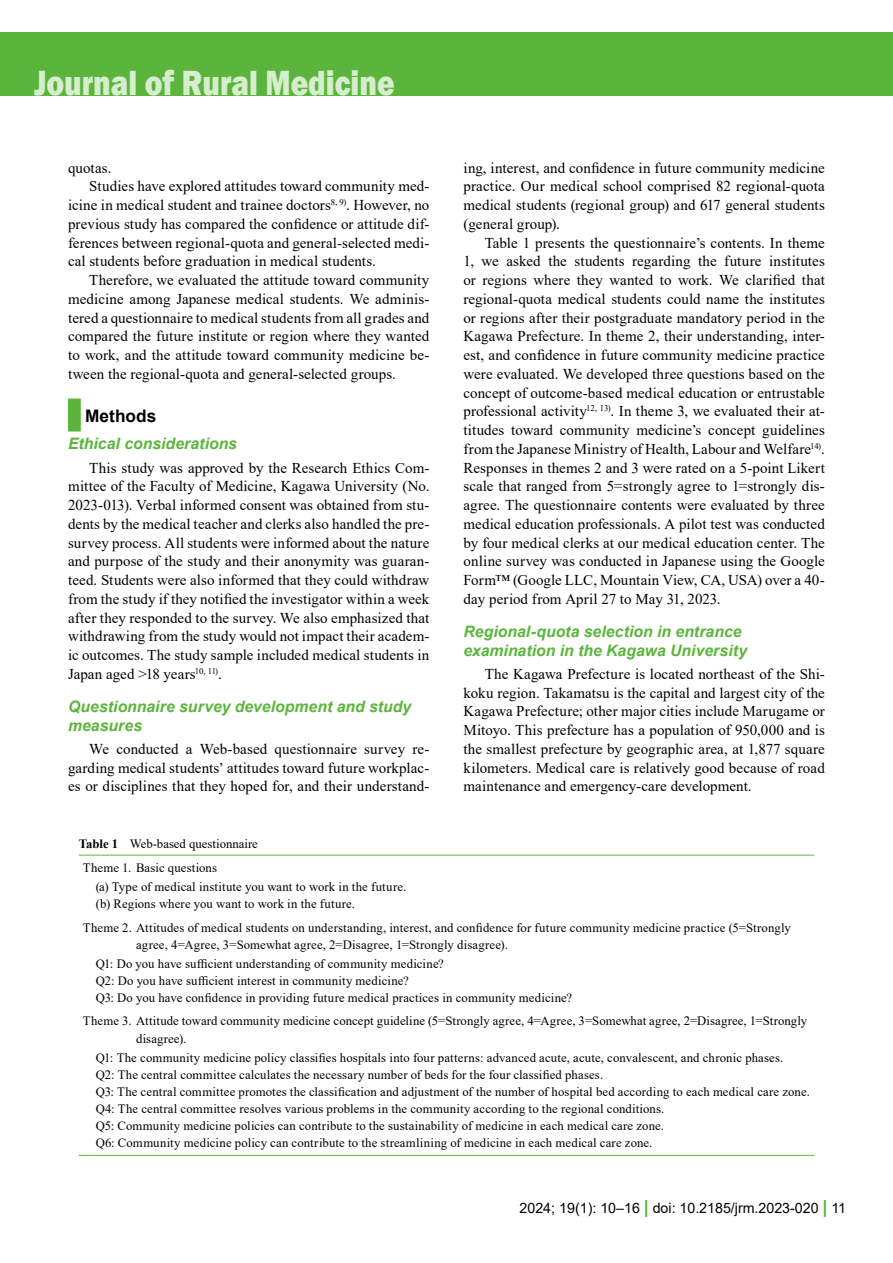
<style>
.page{position:relative;width:893px;height:1263px;background:#fff}
.page>*{position:absolute;margin:0;border:0;box-sizing:border-box;transform-origin:0 0}
.t1{font:800 36px "Franklin Gothic";color:#d6edce;scale:.83 1}
.t2{font:700 17.25px "Arial";letter-spacing:.005em;color:#000}
.t3{font:italic 700 15.75px/18.8px "Arial";color:#5bb53c}
.t4{font:15px/18.8px "Times New Roman";letter-spacing:.005em;color:#000;text-align:justify}
.t5{font:14.25px "Arial";color:#000}
.t6{font:12.75px/17px "Times New Roman";letter-spacing:.01em;color:#000}
.s1{font-weight:700}
.s2{font-weight:700;font-size:18px;color:#5bb53c}
</style>
<div class="page">
<div style="left:0;top:32px;width:893px;height:64px;background:#5bb53c"></div>
<div style="left:68px;top:398px;width:13px;height:33px;background:#5bb53c"></div>
<svg style="left:79px;top:1155px;width:12px;height:1px"></svg>
<hr style="left:91px;top:1155px;width:723px;height:1px;background:#5bb53c">
<svg style="left:79px;top:855px;width:12px;height:1px"></svg>
<hr style="left:91px;top:855px;width:723px;height:1px;background:#5bb53c">
<h1 class="t1" style="left:34px;top:59px;width:436px">Journal of Rural Medicine</h1>
<p class="t4" style="left:68px;top:158px;width:45px">quotas.</p>
<p class="t4" style="left:89px;top:176px;width:342px">Studies have explored attitudes toward community med-</p>
<p class="t4" style="left:68px;top:195px;width:363px">icine in medical student and trainee doctors<sup>8,</sup> <sup>9)</sup>. However, no</p>
<p class="t4" style="left:68px;top:214px;width:363px">previous study has compared the confidence or attitude dif-</p>
<p class="t4" style="left:68px;top:233px;width:363px">ferences between regional-quota and general-selected medi-</p>
<p class="t4" style="left:68px;top:251px;width:309px">cal students before graduation in medical students.</p>
<p class="t4" style="left:89px;top:270px;width:342px">Therefore, we evaluated the attitude toward community</p>
<p class="t4" style="left:68px;top:289px;width:363px">medicine among Japanese medical students. We adminis-</p>
<p class="t4" style="left:68px;top:308px;width:363px">tered a questionnaire to medical students from all grades and</p>
<p class="t4" style="left:68px;top:326px;width:363px">compared the future institute or region where they wanted</p>
<p class="t4" style="left:68px;top:345px;width:363px">to work, and the attitude toward community medicine be-</p>
<p class="t4" style="left:68px;top:364px;width:329px">tween the regional-quota and general-selected groups.</p>
<p class="t2" style="left:85px;top:403px;width:73px">Methods</p>
<p class="t3" style="left:68px;top:435px;width:171px">Ethical considerations</p>
<p class="t4" style="left:68px;top:458px;width:363px;text-indent:21px">This study was approved by the Research Ethics Com&shy;mittee of the Faculty of Medicine, Kagawa University (No.<br>2023-013). Verbal informed consent was obtained from stu&shy;dents by the medical teacher and clerks also handled the pre&shy;survey process. All students were informed about the nature and purpose of the study and their anonymity was guaran&shy;teed. Students were also informed that they could withdraw from the study if they notified the investigator within a week after they responded to the survey. We also emphasized that withdrawing from the study would not impact their academ&shy;ic outcomes. The study sample included medical students in Japan aged &gt;18 years<sup>10,</sup> <sup>11)</sup>.</p>
<p class="t3" style="left:68px;top:697px;width:345px">Questionnaire survey development and study measures</p>
<p class="t4" style="left:68px;top:739px;width:363px;text-indent:21px">We conducted a Web-based questionnaire survey re&shy;garding medical students’ attitudes toward future workplac&shy;es or disciplines that they hoped for, and their understand-</p>
<p class="t4" style="left:463px;top:158px;width:363px">ing, interest, and confidence in future community medicine practice. Our medical school comprised 82 regional-quota medical students (regional group) and 617 general students (general group).</p>
<p class="t4" style="left:463px;top:233px;width:363px;text-indent:21px">Table 1 presents the questionnaire’s contents. In theme 1, we asked the students regarding the future institutes or regions where they wanted to work. We clarified that regional-quota medical students could name the institutes or regions after their postgraduate mandatory period in the Kagawa Prefecture. In theme 2, their understanding, inter&shy;est, and confidence in future community medicine practice were evaluated. We developed three questions based on the concept of outcome-based medical education or entrustable professional activity<sup>12,</sup> <sup>13)</sup>. In theme 3, we evaluated their at&shy;titudes toward community medicine’s concept guidelines from the Japanese Ministry of Health, Labour and Welfare<sup>14)</sup>.<br>Responses in themes 2 and 3 were rated on a 5-point Likert scale that ranged from 5=strongly agree to 1=strongly dis&shy;agree. The questionnaire contents were evaluated by three medical education professionals. A pilot test was conducted by four medical clerks at our medical education center. The online survey was conducted in Japanese using the Google Form™ (Google LLC, Mountain View, CA, USA) over a 40- day period from April 27 to May 31, 2023.</p>
<p class="t3" style="left:463px;top:622px;width:285px">Regional-quota selection in entrance examination in the Kagawa University</p>
<p class="t4" style="left:463px;top:664px;width:363px;text-indent:21px">The Kagawa Prefecture is located northeast of the Shi&shy;koku region. Takamatsu is the capital and largest city of the Kagawa Prefecture; other major cities include Marugame or Mitoyo. This prefecture has a population of 950,000 and is the smallest prefecture by geographic area, at 1,877 square kilometers. Medical care is relatively good because of road maintenance and emergency-care development.</p>
<p class="t6" style="left:83px;top:832px;width:176px;line-height:23.7px;text-indent:-4px"><span class="s1">Table 1</span> Web-based questionnaire<br>Theme 1. Basic questions</p>
<p class="t6" style="left:96px;top:878px;width:312px">(a) Type of medical institute you want to work in the future. (b) Regions where you want to work in the future.</p>
<p class="t6" style="left:136px;top:918px;width:656px;text-indent:-53px">Theme 2. Attitudes of medical students on understanding, interest, and confidence for future community medicine practice (5=Strongly agree, 4=Agree, 3=Somewhat agree, 2=Disagree, 1=Strongly disagree).</p>
<p class="t6" style="left:96px;top:955px;width:478px">Q1: Do you have sufficient understanding of community medicine?<br>Q2: Do you have sufficient interest in community medicine?<br>Q3: Do you have confidence in providing future medical practices in community medicine?</p>
<p class="t6" style="left:136px;top:1012px;width:673px;text-indent:-53px">Theme 3. Attitude toward community medicine concept guideline (5=Strongly agree, 4=Agree, 3=Somewhat agree, 2=Disagree, 1=Strongly disagree).</p>
<p class="t6" style="left:96px;top:1048px;width:716px">Q1: The community medicine policy classifies hospitals into four patterns: advanced acute, acute, convalescent, and chronic phases.<br>Q2: The central committee calculates the necessary number of beds for the four classified phases.<br>Q3: The central committee promotes the classification and adjustment of the number of hospital bed according to each medical care zone.<br>Q4: The central committee resolves various problems in the community according to the regional conditions.<br>Q5: Community medicine policies can contribute to the sustainability of medicine in each medical care zone.<br>Q6: Community medicine policy can contribute to the streamlining of medicine in each medical care zone.</p>
<p class="t5" style="left:519px;top:1198px;width:328px">2024; 19(1): 10–16 <span class="s2">|</span> doi: 10.2185/jrm.2023-020 <span class="s2">|</span> 11</p>
</div>
